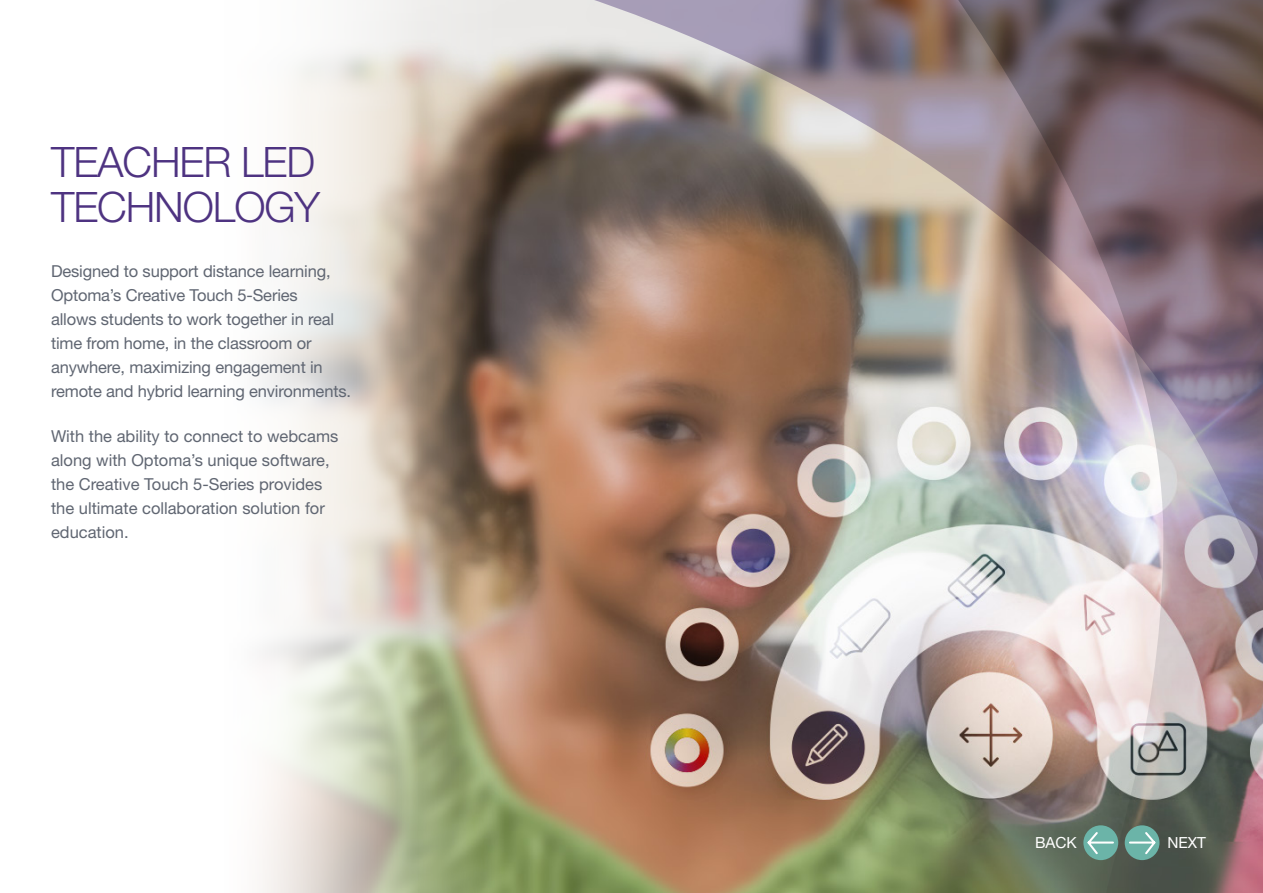
<style>
.page{position:relative;width:1263px;height:893px;background:#fff}
.page>*{position:absolute;margin:0;border:0;box-sizing:border-box;transform-origin:0 0}
.t1{font:300 42px/45px "Helvetica Neue LT Pro";letter-spacing:-.025em;color:#4e3381}
.t2{font:16.5px/24px "Helvetica Neue LT Pro";letter-spacing:-.01em;color:#606672}
.t3{font:15.3px "Helvetica Neue LT Pro";color:#fff}
</style>
<div class="page">
<img style="left:261px;top:0;width:277px;height:893px">
<img style="left:538px;top:0;width:195px;height:893px">
<img style="left:733px;top:0;width:530px;height:893px">
<div style="left:1125px;top:825px;width:34px;height:35px;background:#6bb4a8;border-radius:50%"></div>
<svg style="left:1128px;top:830px;width:29px;height:26px"></svg>
<div style="left:1083px;top:825px;width:35px;height:35px;background:#6bb4a8;border-radius:50%"></div>
<svg style="left:1086px;top:830px;width:29px;height:26px"></svg>
<h1 class="t1" style="left:51px;top:138px;width:271px">TEACHER LED<br>TECHNOLOGY</h1>
<p class="t2" style="left:51px;top:259px;width:302px">Designed to support distance learning, Optoma’s Creative Touch 5-Series<br>allows students to work together in real time from home, in the classroom or anywhere, maximizing engagement in remote and hybrid learning environments.</p>
<p class="t2" style="left:51px;top:424px;width:289px">With the ability to connect to webcams along with Optoma’s unique software, the Creative Touch 5-Series provides the ultimate collaboration solution for education.</p>
<p class="t3" style="left:1035px;top:833px;width:43px">BACK</p>
<p class="t3" style="left:1167px;top:833px;width:40px">NEXT</p>
</div>
